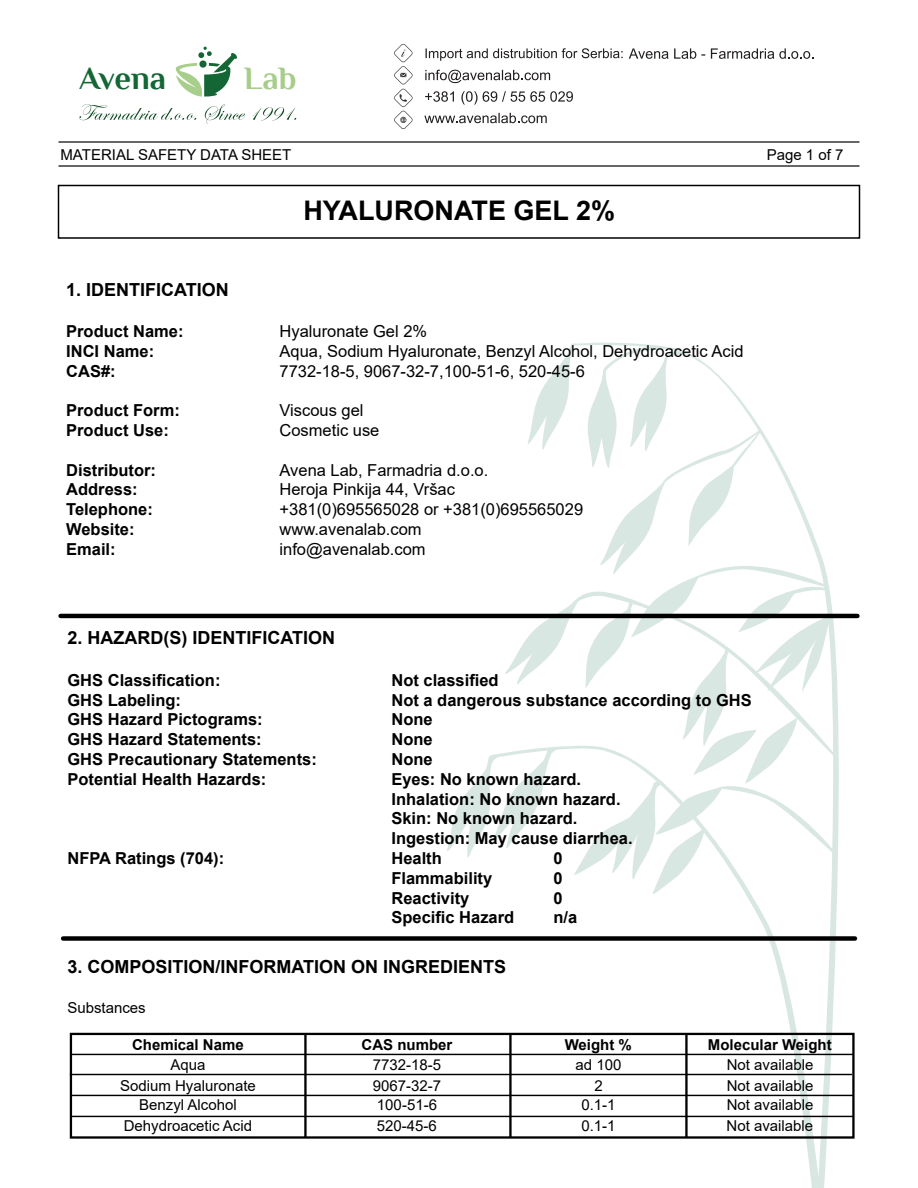
<style>
.page{position:relative;width:918px;height:1188px;background:#fff}
.page>*{position:absolute;margin:0;border:0;box-sizing:border-box;transform-origin:0 0}
.t1{font:700 32.55px "Philosopher";letter-spacing:-.005em;color:#146735}
.t2{font:700 32.55px "Philosopher";color:#a8cd8a}
.t3{font:700 27px "Arial";color:#000}
.t4{font:700 18px "Arial";color:#000}
.t5{font:700 16.5px/19.8px "Arial";color:#000}
.t6{font:16.5px/19.8px "Arial";color:#000}
.t7{font:15px "Arial";color:#000}
.t8{font:700 15px "Arial";color:#000}
</style>
<div class="page">
<svg style="left:820px;top:613px;width:19px;height:575px"></svg>
<svg style="left:488px;top:899px;width:332px;height:289px"></svg>
<svg style="left:447px;top:343px;width:387px;height:556px"></svg>
<svg style="left:629px;top:48px;width:76px;height:11px"></svg>
<svg style="left:711px;top:48px;width:102px;height:11px"></svg>
<svg style="left:425px;top:70px;width:125px;height:13px"></svg>
<svg style="left:425px;top:91px;width:29px;height:11px"></svg>
<svg style="left:461px;top:91px;width:112px;height:14px"></svg>
<svg style="left:424px;top:113px;width:123px;height:10px"></svg>
<svg style="left:176px;top:46px;width:61px;height:51px"></svg>
<svg style="left:426px;top:48px;width:197px;height:13px"></svg>
<svg style="left:394px;top:44px;width:19px;height:85px"></svg>
<svg style="left:79px;top:104px;width:117px;height:16px"></svg>
<svg style="left:205px;top:104px;width:40px;height:20px"></svg>
<svg style="left:253px;top:107px;width:43px;height:14px"></svg>
<hr style="left:58px;top:141px;width:802px;height:2px;background:#353535">
<hr style="left:58px;top:165px;width:802px;height:2px;background:#353535">
<div style="left:58px;top:185px;width:802px;height:54px;border:2px solid #000"></div>
<hr style="left:61px;top:614px;width:796px;height:4px;background:#000">
<div style="left:63px;top:936px;width:792px;height:5px;background:#000"></div>
<div style="left:70px;top:1033px;width:785px;height:106px;border:2px solid #000"></div>
<hr style="left:71px;top:1054px;width:782px;height:1px;background:#000">
<hr style="left:304px;top:1034px;width:3px;height:104px;background:#000">
<hr style="left:509px;top:1034px;width:3px;height:104px;background:#000">
<hr style="left:685px;top:1034px;width:3px;height:104px;background:#000">
<hr style="left:71px;top:1095px;width:782px;height:1px;background:#000">
<hr style="left:70px;top:1074px;width:782px;height:1px;background:#000">
<hr style="left:71px;top:1116px;width:782px;height:1px;background:#000">
<h1 class="t1" style="left:79px;top:61px;width:88px">Avena</h1>
<h1 class="t2" style="left:244px;top:61px;width:54px">Lab</h1>
<p class="t7" style="left:61px;top:144px;width:232px">MATERIAL SAFETY DATA SHEET</p>
<p class="t7" style="left:767px;top:144px;width:78px">Page 1 of 7</p>
<h2 class="t3" style="left:303px;top:192px;width:313px">HYALURONATE GEL 2%</h2>
<p class="t4" style="left:66px;top:277px;width:164px">1. IDENTIFICATION</p>
<p class="t5" style="left:66px;top:322px;width:119px">Product Name:<br>INCI Name:<br>CAS#:</p>
<p class="t5" style="left:66px;top:401px;width:115px">Product Form:<br>Product Use:</p>
<p class="t5" style="left:66px;top:460px;width:91px">Distributor:<br>Address:<br>Telephone:<br>Website:<br>Email:</p>
<p class="t6" style="left:280px;top:321px;width:466px">Hyaluronate Gel 2%<br>Aqua, Sodium Hyaluronate, Benzyl Alcohol, Dehydroacetic Acid<br>7732-18-5, 9067-32-7,100-51-6, 520-45-6</p>
<p class="t6" style="left:280px;top:400px;width:101px">Viscous gel<br>Cosmetic use</p>
<p class="t6" style="left:280px;top:460px;width:305px">Avena Lab, Farmadria d.o.o.<br>Heroja Pinkija 44, Vršac +381(0)695565028 or +381(0)695565029 www.avenalab.com<br>info@avenalab.com</p>
<p class="t4" style="left:67px;top:625px;width:269px">2. HAZARD(S) IDENTIFICATION</p>
<p class="t5" style="left:67px;top:670px;width:155px">GHS Classification:</p>
<p class="t5" style="left:391px;top:670px;width:109px">Not classified</p>
<p class="t5" style="left:67px;top:690px;width:115px">GHS Labeling:</p>
<p class="t5" style="left:391px;top:690px;width:362px">Not a dangerous substance according to GHS</p>
<p class="t5" style="left:67px;top:710px;width:197px">GHS Hazard Pictograms:</p>
<p class="t5" style="left:391px;top:710px;width:43px">None</p>
<p class="t5" style="left:67px;top:730px;width:196px">GHS Hazard Statements:</p>
<p class="t5" style="left:391px;top:730px;width:43px">None</p>
<p class="t5" style="left:67px;top:749px;width:251px">GHS Precautionary Statements:</p>
<p class="t5" style="left:391px;top:749px;width:43px">None</p>
<p class="t5" style="left:67px;top:769px;width:200px">Potential Health Hazards:</p>
<p class="t5" style="left:391px;top:769px;width:243px">Eyes: No known hazard.<br>Inhalation: No known hazard.<br>Skin: No known hazard.<br>Ingestion: May cause diarrhea.</p>
<p class="t5" style="left:67px;top:848px;width:158px">NFPA Ratings (704):</p>
<p class="t5" style="left:391px;top:848px;width:52px">Health</p>
<p class="t5" style="left:553px;top:848px;width:11px">0</p>
<p class="t5" style="left:391px;top:868px;width:102px">Flammability</p>
<p class="t5" style="left:553px;top:868px;width:11px">0</p>
<p class="t5" style="left:391px;top:888px;width:79px">Reactivity</p>
<p class="t5" style="left:553px;top:888px;width:11px">0</p>
<p class="t5" style="left:391px;top:908px;width:124px">Specific Hazard</p>
<p class="t5" style="left:553px;top:908px;width:25px">n/a</p>
<p class="t4" style="left:67px;top:954px;width:440px">3. COMPOSITION/INFORMATION ON INGREDIENTS</p>
<p class="t7" style="left:67px;top:997px;width:80px">Substances</p>
<p class="t8" style="left:132px;top:1034px;width:113px">Chemical Name</p>
<p class="t8" style="left:362px;top:1034px;width:92px">CAS number</p>
<p class="t8" style="left:565px;top:1034px;width:69px">Weight %</p>
<p class="t8" style="left:708px;top:1034px;width:125px">Molecular Weight</p>
<p class="t7" style="left:170px;top:1055px;width:37px">Aqua</p>
<p class="t7" style="left:373px;top:1055px;width:70px">7732-18-5</p>
<p class="t7" style="left:576px;top:1055px;width:47px">ad 100</p>
<p class="t7" style="left:727px;top:1055px;width:88px">Not available</p>
<p class="t7" style="left:139px;top:1095px;width:99px">Benzyl Alcohol</p>
<p class="t7" style="left:377px;top:1095px;width:62px">100-51-6</p>
<p class="t7" style="left:581px;top:1095px;width:36px">0.1-1</p>
<p class="t7" style="left:727px;top:1095px;width:88px">Not available</p>
<p class="t7" style="left:120px;top:1076px;width:137px">Sodium Hyaluronate</p>
<p class="t7" style="left:373px;top:1076px;width:70px">9067-32-7</p>
<p class="t7" style="left:594px;top:1076px;width:10px">2</p>
<p class="t7" style="left:727px;top:1076px;width:88px">Not available</p>
<p class="t7" style="left:124px;top:1116px;width:130px">Dehydroacetic Acid</p>
<p class="t7" style="left:377px;top:1116px;width:62px">520-45-6</p>
<p class="t7" style="left:581px;top:1116px;width:36px">0.1-1</p>
<p class="t7" style="left:727px;top:1116px;width:88px">Not available</p>
</div>
